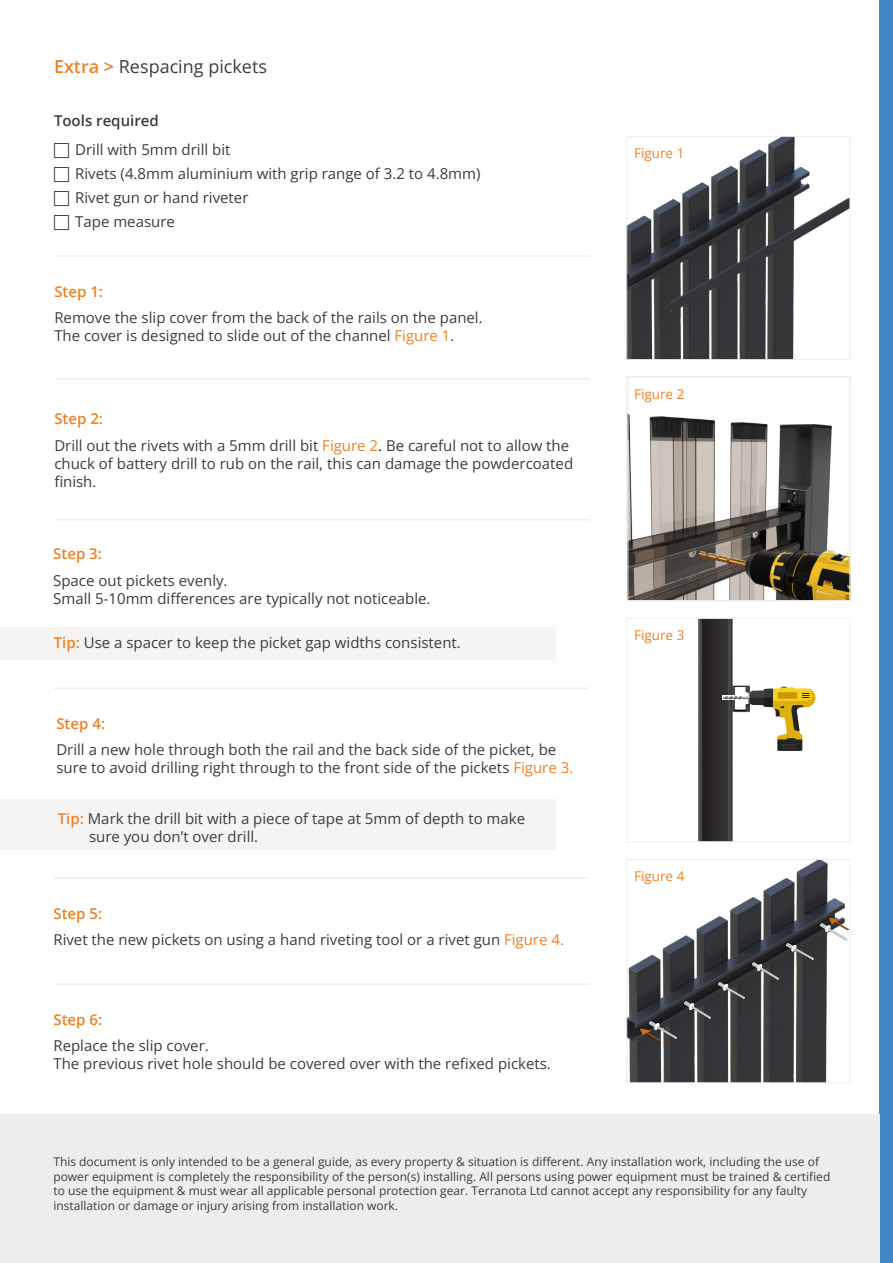
<style>
.page{position:relative;width:893px;height:1263px;background:#fff}
.page>*{position:absolute;margin:0;border:0;box-sizing:border-box;transform-origin:0 0}
.t1{font:18px "Open Sans";color:#3c3c3d}
.Fentec_-_Paragraph{font:15px/18px "Open Sans";color:#3c3c3d}
.t2{font:600 15px "Open Sans";color:#ed8123}
.t3{font:600 15px "Open Sans";color:#3c3c3d}
.t4{font:13.5px "Open Sans";color:#ed8123}
.t5{font:12px/14.4px "Open Sans";color:#3c3c3d}
.s1{font-weight:600;color:#ed8123}
.s2{color:#ed8123}
.s3{color:#231f20}
</style>
<div class="page">
<div style="left:879px;top:0;width:14px;height:1263px;background:#4387c7"></div>
<hr style="left:55px;top:255px;width:535px;height:2px;background:#efedec">
<hr style="left:55px;top:378px;width:535px;height:1px;background:#efedec">
<hr style="left:55px;top:519px;width:535px;height:1px;background:#efedec">
<hr style="left:54px;top:687px;width:535px;height:2px;background:#efedec">
<div style="left:0;top:799px;width:556px;height:50px;background:#f5f4f3"></div>
<div style="left:0;top:627px;width:556px;height:32px;background:#f5f4f3"></div>
<hr style="left:54px;top:877px;width:535px;height:2px;background:#efedec">
<hr style="left:55px;top:983px;width:535px;height:2px;background:#efedec">
<img style="left:628px;top:138px;width:220px;height:220px">
<div style="left:626px;top:136px;width:224px;height:224px;border:1px solid #efedec"></div>
<img style="left:628px;top:861px;width:220px;height:220px">
<div style="left:626px;top:859px;width:224px;height:224px;border:1px solid #efedec"></div>
<img style="left:650px;top:1021px;width:26px;height:17px">
<img style="left:684px;top:1002px;width:26px;height:16px">
<img style="left:718px;top:982px;width:27px;height:17px">
<img style="left:752px;top:963px;width:27px;height:16px">
<img style="left:787px;top:943px;width:26px;height:17px">
<img style="left:821px;top:923px;width:26px;height:17px">
<img style="left:641px;top:1028px;width:20px;height:13px">
<img style="left:829px;top:917px;width:20px;height:13px">
<img style="left:630px;top:416px;width:218px;height:183px">
<div style="left:626px;top:377px;width:224px;height:224px;border:1px solid #efedec"></div>
<img style="left:698px;top:620px;width:51px;height:220px">
<div style="left:702px;top:618px;width:25px;height:224px;background:#2b292a"></div>
<svg style="left:723px;top:687px;width:92px;height:64px"></svg>
<div style="left:626px;top:618px;width:224px;height:224px;border:1px solid #efedec"></div>
<div style="left:0;top:1115px;width:879px;height:148px;background:#efedec"></div>
<p class="t1" style="left:54px;top:54px;width:215px"><span class="s1">Extra &gt;</span> Respacing pickets</p>
<p class="t3" style="left:54px;top:111px;width:106px">Tools required</p>
<p class="Fentec_-_Paragraph" style="left:75px;top:140px;width:157px">Drill with 5mm drill bit</p>
<p class="Fentec_-_Paragraph" style="left:75px;top:164px;width:407px">Rivets (4.8mm aluminium with grip range of 3.2 to 4.8mm)</p>
<p class="Fentec_-_Paragraph" style="left:75px;top:188px;width:175px">Rivet gun or hand riveter</p>
<p class="Fentec_-_Paragraph" style="left:75px;top:212px;width:101px">Tape measure</p>
<p class="t2" style="left:54px;top:281px;width:50px">Step 1:</p>
<p class="Fentec_-_Paragraph" style="left:54px;top:308px;width:430px">Remove the slip cover from the back of the rails on the panel.<br>The cover is designed to slide out of the channel <span class="s2">Figure 1</span>.</p>
<p class="t2" style="left:54px;top:408px;width:50px">Step 2:</p>
<p class="Fentec_-_Paragraph" style="left:54px;top:436px;width:520px">Drill out the rivets with a 5mm drill bit <span class="s2">Figure 2</span><span class="s3">.</span> Be careful not to allow the chuck of battery drill to rub on the rail, this can damage the powdercoated finish.</p>
<p class="t2" style="left:53px;top:544px;width:50px">Step 3:</p>
<p class="Fentec_-_Paragraph" style="left:53px;top:571px;width:379px">Space out pickets evenly.<br>Small 5-10mm differences are typically not noticeable.</p>
<p class="Fentec_-_Paragraph" style="left:54px;top:633px;width:409px"><span class="s1">Tip:</span> Use a spacer to keep the picket gap widths consistent.</p>
<p class="t2" style="left:56px;top:713px;width:50px">Step 4:</p>
<p class="Fentec_-_Paragraph" style="left:56px;top:740px;width:518px">Drill a new hole through both the rail and the back side of the picket, be sure to avoid drilling right through to the front side of the pickets <span class="s2">Figure 3.</span></p>
<p class="Fentec_-_Paragraph" style="left:89px;top:809px;width:438px;text-indent:-31px"><span class="s1">Tip:</span> Mark the drill bit with a piece of tape at 5mm of depth to make sure you don’t over drill.</p>
<p class="t2" style="left:53px;top:903px;width:50px">Step 5:</p>
<p class="Fentec_-_Paragraph" style="left:53px;top:930px;width:512px">Rivet the new pickets on using a hand riveting tool or a rivet gun <span class="s2">Figure 4.</span></p>
<p class="t2" style="left:53px;top:1009px;width:50px">Step 6:</p>
<p class="Fentec_-_Paragraph" style="left:53px;top:1036px;width:499px">Replace the slip cover.<br>The previous rivet hole should be covered over with the refixed pickets.</p>
<p class="t4" style="left:634px;top:144px;width:52px">Figure 1</p>
<p class="t4" style="left:634px;top:385px;width:52px">Figure 2</p>
<p class="t4" style="left:634px;top:626px;width:52px">Figure 3</p>
<p class="t4" style="left:634px;top:867px;width:52px">Figure 4</p>
<p class="t5" style="left:53px;top:1154px;width:778px">This document is only intended to be a general guide, as every property &amp; situation is different. Any installation work, including the use of power equipment is completely the responsibility of the person(s) installing. All persons using power equipment must be trained &amp; certified to use the equipment &amp; must wear all applicable personal protection gear. Terranota Ltd cannot accept any responsibility for any faulty installation or damage or injury arising from installation work.</p>
</div>
